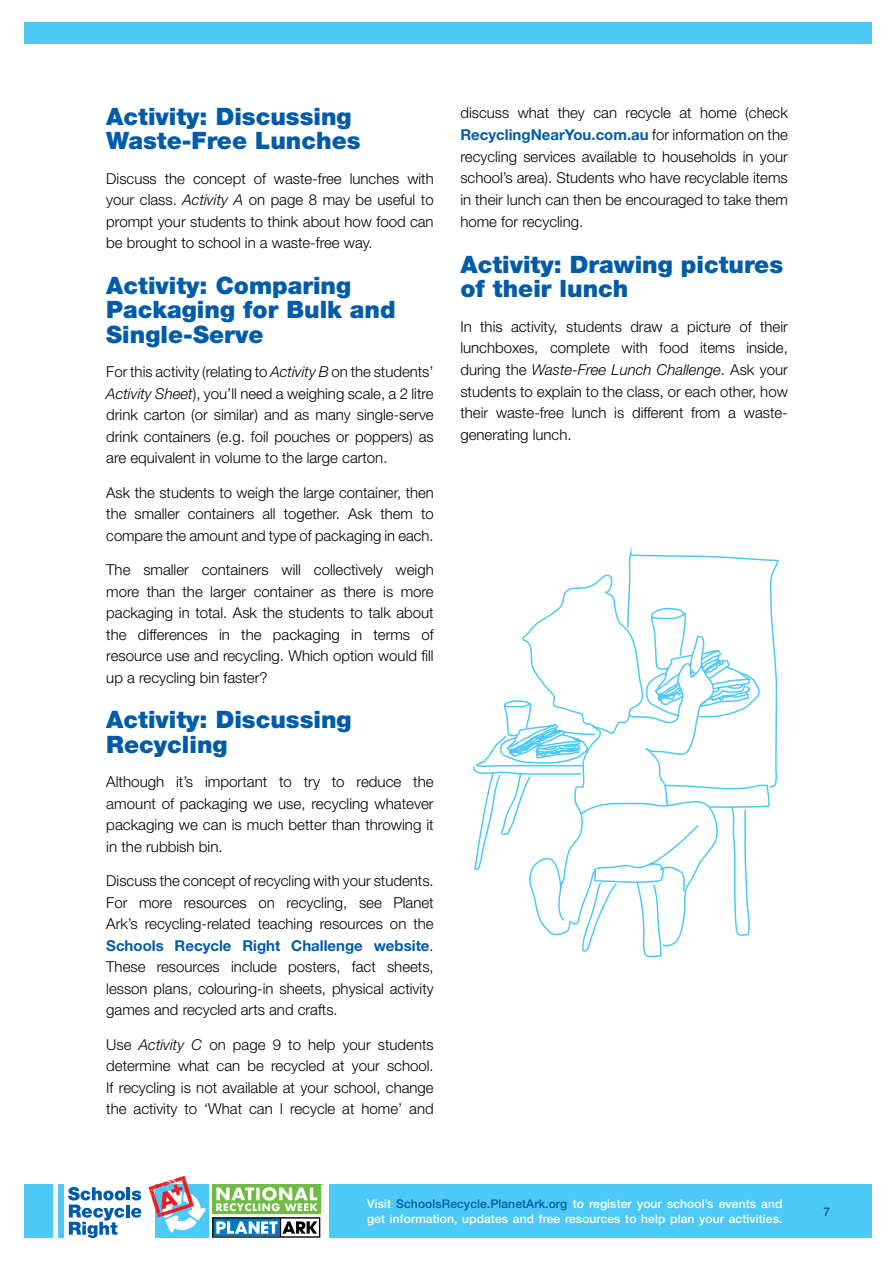
<style>
.page{position:relative;width:893px;height:1263px;background:#fff}
.page>*{position:absolute;margin:0;border:0;box-sizing:border-box;transform-origin:0 0}
.t1{font:900 24px/24.6px "Helvetica Neue";color:#005baa}
.t2{font:300 15px/21.5px "Helvetica Neue";color:#000;text-align:justify}
.t3{font:500 12px/14.4px "Helvetica Neue";letter-spacing:.01em;color:#fff}
.t4{font:500 12px "Helvetica Neue";color:#005baa}
.s1{font-style:italic}
.s2{font-weight:700;color:#005baa}
.s3{color:#005baa}
</style>
<div class="page">
<div style="left:329px;top:1184px;width:542px;height:53px;background:#4ec9f5"></div>
<div style="left:24px;top:1184px;width:28px;height:53px;background:#4ec9f5"></div>
<div style="left:24px;top:22px;width:847px;height:22px;background:#4ec9f5"></div>
<div style="left:155px;top:1184px;width:54px;height:54px;background:#4ec9f5"></div>
<svg style="left:212px;top:1217px;width:108px;height:21px"></svg>
<div style="left:212px;top:1184px;width:108px;height:30px;background:#6fbc44"></div>
<svg style="left:216px;top:1184px;width:107px;height:27px"></svg>
<div style="left:58px;top:1184px;width:6px;height:54px;background:#4ec9f5"></div>
<svg style="left:148px;top:1176px;width:58px;height:56px"></svg>
<svg style="left:68px;top:1187px;width:73px;height:51px"></svg>
<svg style="left:473px;top:546px;width:306px;height:412px"></svg>
<svg style="left:603px;top:590px;width:113px;height:218px"></svg>
<h1 class="t1" style="left:106px;top:104px;width:256px">Activity: Discussing<br>Waste-Free Lunches</h1>
<p class="t2" style="left:106px;top:167px;width:329px">Discuss the concept of waste-free lunches with your class. <span class="s1">Activity A</span> on page 8 may be useful to prompt your students to think about how food can be brought to school in a waste-free way.</p>
<h1 class="t1" style="left:106px;top:273px;width:291px">Activity: Comparing<br>Packaging for Bulk and<br>Single-Serve</h1>
<p class="t2" style="left:106px;top:361px;width:329px">For this activity (relating to <span class="s1">Activity B</span> on the students’ <span class="s1">Activity Sheet</span>), you’ll need a weighing scale, a 2 litre drink carton (or similar) and as many single-serve drink containers (e.g. foil pouches or poppers) as are equivalent in volume to the large carton.</p>
<p class="t2" style="left:106px;top:481px;width:329px">Ask the students to weigh the large container, then the smaller containers all together. Ask them to compare the amount and type of packaging in each.</p>
<p class="t2" style="left:106px;top:558px;width:329px">The smaller containers will collectively weigh more than the larger container as there is more packaging in total. Ask the students to talk about the differences in the packaging in terms of resource use and recycling. Which option would fill up a recycling bin faster?</p>
<h1 class="t1" style="left:106px;top:707px;width:247px">Activity: Discussing<br>Recycling</h1>
<p class="t2" style="left:106px;top:771px;width:329px">Although it’s important to try to reduce the amount of packaging we use, recycling whatever packaging we can is much better than throwing it in the rubbish bin.</p>
<p class="t2" style="left:106px;top:870px;width:329px">Discuss the concept of recycling with your students.<br>For more resources on recycling, see Planet Ark’s recycling-related teaching resources on the <span class="s2">Schools Recycle Right Challenge website</span>.<br>These resources include posters, fact sheets, lesson plans, colouring-in sheets, physical activity games and recycled arts and crafts.</p>
<p class="t2" style="left:106px;top:1033px;width:329px">Use <span class="s1">Activity C</span> on page 9 to help your students determine what can be recycled at your school.<br>If recycling is not available at your school, change the activity to ‘What can I recycle at home’ and</p>
<p class="t2" style="left:460px;top:102px;width:329px">discuss what they can recycle at home (check <span class="s2">RecyclingNearYou.com.au</span> for information on the recycling services available to households in your school’s area). Students who have recyclable items in their lunch can then be encouraged to take them home for recycling.</p>
<h1 class="t1" style="left:460px;top:251px;width:324px">Activity: Drawing pictures of their lunch</h1>
<p class="t2" style="left:460px;top:315px;width:329px">In this activity, students draw a picture of their lunchboxes, complete with food items inside, during the <span class="s1">Waste-Free Lunch Challenge</span>. Ask your students to explain to the class, or each other, how their waste-free lunch is different from a waste&shy;generating lunch.</p>
<p class="t3" style="left:367px;top:1197px;width:417px">Visit <span class="s3">SchoolsRecycle.PlanetArk.org</span> to register your school’s events and get information, updates and free resources to help plan your activities.</p>
<p class="t4" style="left:823px;top:1204px;width:8px">7</p>
</div>
